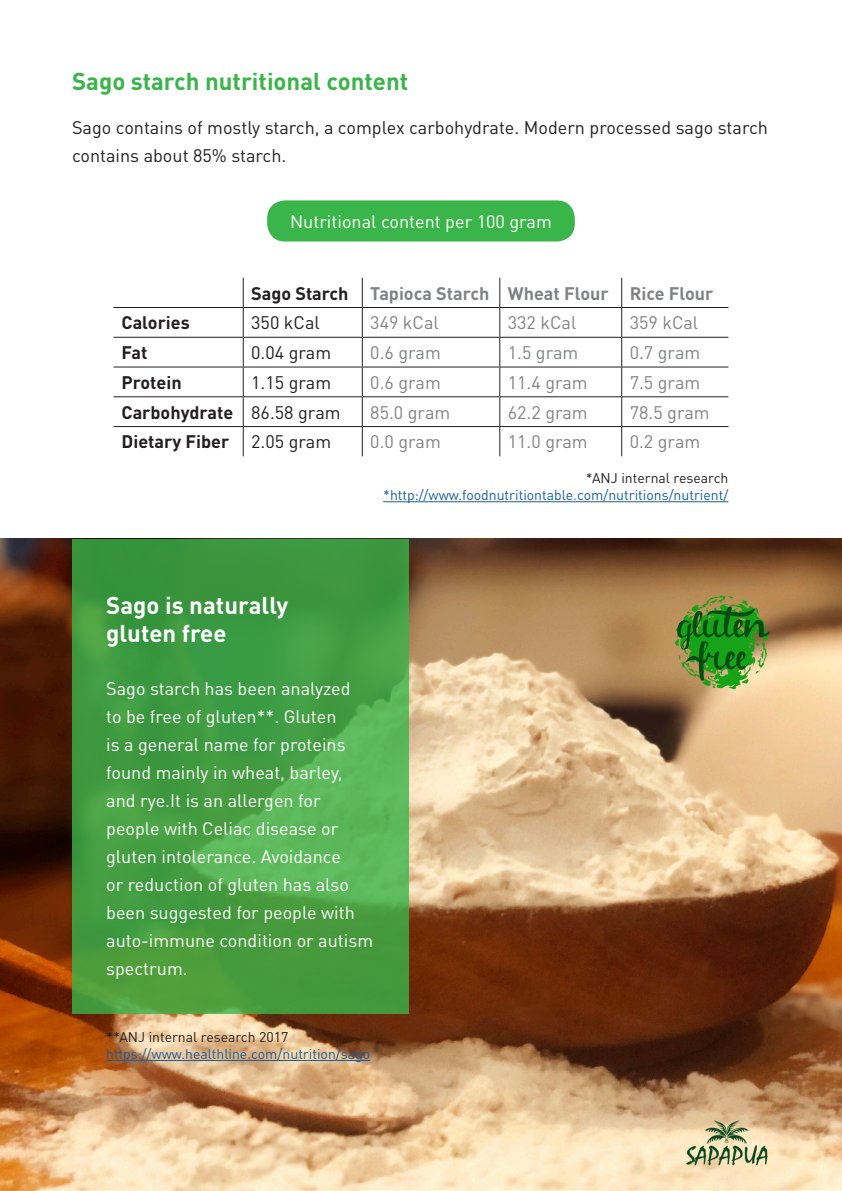
<style>
.page{position:relative;width:842px;height:1191px;background:#fff}
.page>*{position:absolute;margin:0;border:0;box-sizing:border-box;transform-origin:0 0}
.t1{font:700 24px "DIN Pro";color:#3ab54a}
.t2{font:700 24px "DIN Pro";color:#fff}
.t3{font:18px/28px "DIN Pro";color:#fff}
.t4{font:18px/28px "DIN Pro";color:#231f20}
.t5{font:18px "DIN Pro";color:#808285}
.t6{font:700 18px "DIN Pro";color:#231f20}
.t7{font:700 18px "DIN Pro";color:#808285}
.t8{font:14px "DIN Pro";color:#175d9e}
.t9{font:14px "DIN Pro";color:#231f20}
</style>
<div class="page">
<img style="left:0;top:539px;width:842px;height:652px">
<svg style="left:72px;top:539px;width:336px;height:474px;background:#469f44"></svg>
<svg style="left:675px;top:595px;width:96px;height:94px;background:#5f913b"></svg>
<img style="left:685px;top:1119px;width:85px;height:47px">
<svg style="left:243px;top:278px;width:1px;height:178px"></svg>
<svg style="left:362px;top:278px;width:1px;height:178px"></svg>
<svg style="left:499px;top:278px;width:1px;height:178px"></svg>
<svg style="left:621px;top:278px;width:1px;height:178px"></svg>
<hr style="left:114px;top:307px;width:129px;height:1px;background:#231f20">
<hr style="left:243px;top:307px;width:119px;height:1px;background:#231f20">
<hr style="left:362px;top:307px;width:138px;height:1px;background:#231f20">
<hr style="left:500px;top:307px;width:122px;height:1px;background:#231f20">
<hr style="left:622px;top:307px;width:106px;height:1px;background:#231f20">
<hr style="left:114px;top:337px;width:129px;height:1px;background:#231f20">
<hr style="left:243px;top:337px;width:119px;height:1px;background:#231f20">
<hr style="left:362px;top:337px;width:138px;height:1px;background:#231f20">
<hr style="left:500px;top:337px;width:122px;height:1px;background:#231f20">
<hr style="left:622px;top:337px;width:106px;height:1px;background:#231f20">
<hr style="left:114px;top:366px;width:129px;height:1px;background:#231f20">
<hr style="left:243px;top:366px;width:119px;height:1px;background:#231f20">
<hr style="left:362px;top:366px;width:138px;height:1px;background:#231f20">
<hr style="left:500px;top:366px;width:122px;height:1px;background:#231f20">
<hr style="left:622px;top:366px;width:106px;height:1px;background:#231f20">
<hr style="left:114px;top:396px;width:129px;height:1px;background:#231f20">
<hr style="left:243px;top:396px;width:119px;height:1px;background:#231f20">
<hr style="left:362px;top:396px;width:138px;height:1px;background:#231f20">
<hr style="left:500px;top:396px;width:122px;height:1px;background:#231f20">
<hr style="left:622px;top:396px;width:106px;height:1px;background:#231f20">
<hr style="left:114px;top:426px;width:129px;height:1px;background:#231f20">
<hr style="left:243px;top:426px;width:119px;height:1px;background:#231f20">
<hr style="left:362px;top:426px;width:138px;height:1px;background:#231f20">
<hr style="left:500px;top:426px;width:122px;height:1px;background:#231f20">
<hr style="left:622px;top:426px;width:106px;height:1px;background:#231f20">
<div style="left:267px;top:200px;width:308px;height:41px;background:#3ab54a;border-radius:18px"></div>
<hr style="left:383px;top:501px;width:345px;height:1px;background:#175d9e">
<hr style="left:106px;top:1060px;width:264px;height:1px;background:#175d9e">
<p class="t1" style="left:72px;top:63px;width:338px">Sago starch nutritional content</p>
<p class="t4" style="left:72px;top:113px;width:697px">Sago contains of mostly starch, a complex carbohydrate. Modern processed sago starch contains about 85% starch.</p>
<p class="t3" style="left:290px;top:206px;width:263px">Nutritional content per 100 gram</p>
<p class="t6" style="left:251px;top:279px;width:99px">Sago Starch</p>
<p class="t7" style="left:370px;top:279px;width:121px">Tapioca Starch</p>
<p class="t7" style="left:508px;top:279px;width:102px">Wheat Flour</p>
<p class="t7" style="left:630px;top:279px;width:85px">Rice Flour</p>
<p class="t6" style="left:122px;top:309px;width:70px">Calories</p>
<p class="t4" style="left:251px;top:307px;width:70px">350 kCal</p>
<p class="t5" style="left:370px;top:309px;width:70px">349 kCal</p>
<p class="t5" style="left:508px;top:309px;width:70px">332 kCal</p>
<p class="t5" style="left:630px;top:309px;width:70px">359 kCal</p>
<p class="t6" style="left:122px;top:338px;width:28px">Fat</p>
<p class="t4" style="left:251px;top:337px;width:81px">0.04 gram</p>
<p class="t5" style="left:370px;top:339px;width:72px">0.6 gram</p>
<p class="t5" style="left:508px;top:339px;width:72px">1.5 gram</p>
<p class="t5" style="left:630px;top:339px;width:72px">0.7 gram</p>
<p class="t6" style="left:122px;top:368px;width:62px">Protein</p>
<p class="t4" style="left:251px;top:367px;width:81px">1.15 gram</p>
<p class="t5" style="left:370px;top:368px;width:72px">0.6 gram</p>
<p class="t5" style="left:508px;top:368px;width:81px">11.4 gram</p>
<p class="t5" style="left:630px;top:368px;width:72px">7.5 gram</p>
<p class="t6" style="left:122px;top:398px;width:113px">Carbohydrate</p>
<p class="t4" style="left:251px;top:397px;width:91px">86.58 gram</p>
<p class="t5" style="left:370px;top:398px;width:81px">85.0 gram</p>
<p class="t5" style="left:508px;top:398px;width:81px">62.2 gram</p>
<p class="t5" style="left:630px;top:398px;width:81px">78.5 gram</p>
<p class="t6" style="left:122px;top:428px;width:109px">Dietary Fiber</p>
<p class="t4" style="left:251px;top:427px;width:81px">2.05 gram</p>
<p class="t5" style="left:370px;top:428px;width:72px">0.0 gram</p>
<p class="t5" style="left:508px;top:428px;width:81px">11.0 gram</p>
<p class="t5" style="left:630px;top:428px;width:72px">0.2 gram</p>
<p class="t9" style="left:586px;top:467px;width:144px">*ANJ internal research</p>
<p class="t8" style="left:383px;top:484px;width:347px">*http://www.foodnutritiontable.com/nutritions/nutrient/</p>
<p class="t2" style="left:106px;top:586px;width:184px">Sago is naturally</p>
<p class="t2" style="left:106px;top:614px;width:122px">gluten free</p>
<p class="t3" style="left:106px;top:673px;width:268px">Sago starch has been analyzed<br>to be free of gluten**. Gluten<br>is a general name for proteins found mainly in wheat, barley, and rye.It is an allergen for people with Celiac disease or gluten intolerance. Avoidance<br>or reduction of gluten has also been suggested for people with auto-immune condition or autism spectrum.</p>
<p class="t9" style="left:106px;top:1026px;width:184px">**ANJ internal research 2017</p>
<p class="t8" style="left:106px;top:1042px;width:265px">https://www.healthline.com/nutrition/sago</p>
</div>
